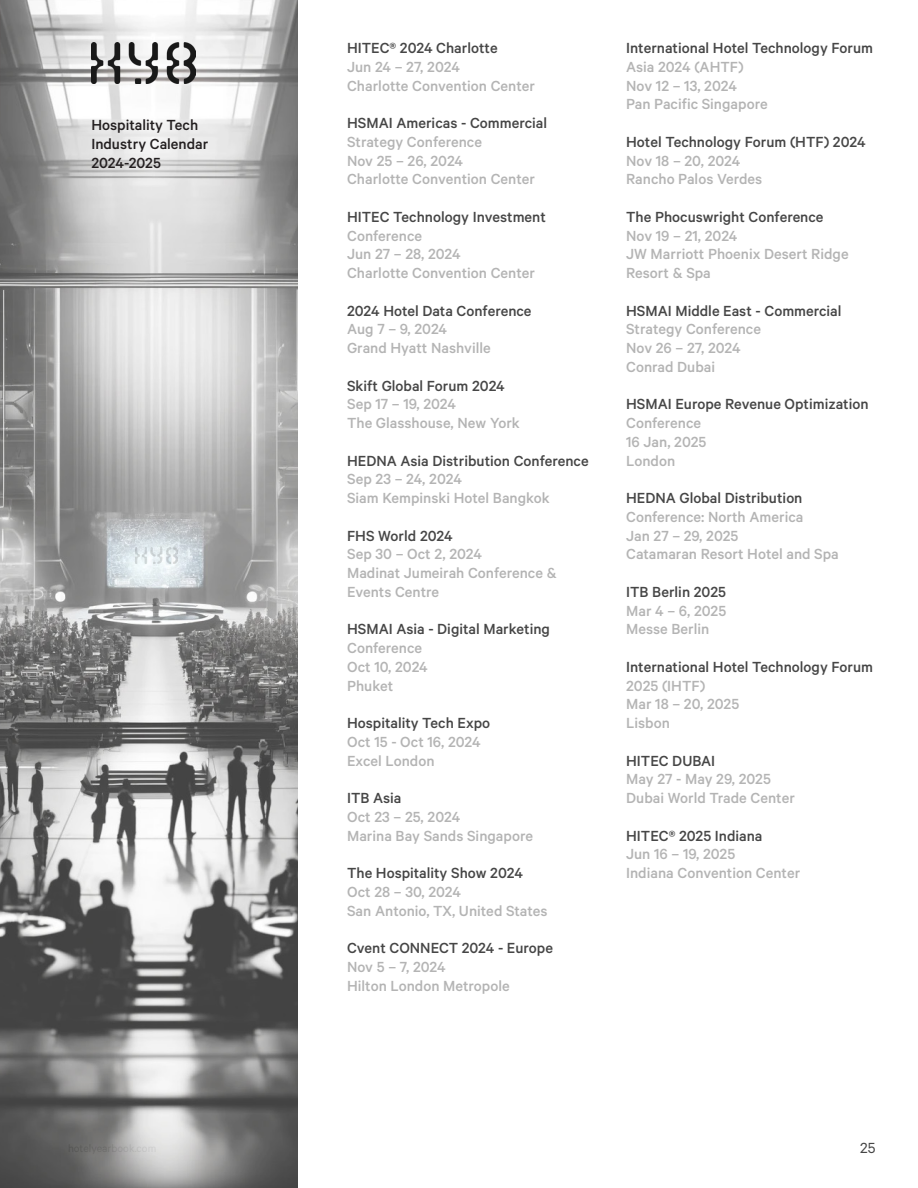
<style>
.page{position:relative;width:918px;height:1188px;background:#fff}
.page>*{position:absolute;margin:0;border:0;box-sizing:border-box;transform-origin:0 0}
.Paragraph_Style_1{font:500 16.5px/18.8px "Calibre";color:#b4b4b4}
.Paragraph_Style_1-2{font:500 16.5px/18.8px "Calibre";color:#464646}
.Paragraph_Style_1-3{font:500 16.5px "Calibre";color:#231f20}
.t1{font:16.5px "Calibre";color:#464646}
.s1{color:#b4b4b4}
</style>
<div class="page">
<img style="left:0;top:0;width:298px;height:1188px">
<img style="left:91px;top:43px;width:104px;height:40px">
<img style="left:136px;top:547px;width:41px;height:16px">
<p class="Paragraph_Style_1-3" style="left:91px;top:116px;width:108px">Hospitality Tech</p>
<p class="Paragraph_Style_1-3" style="left:91px;top:134px;width:119px">Industry Calendar</p>
<p class="Paragraph_Style_1-3" style="left:91px;top:153px;width:71px">2024-2025</p>
<p class="Paragraph_Style_1-2" style="left:347px;top:38px;width:152px">HITEC® 2024 Charlotte</p>
<p class="Paragraph_Style_1" style="left:347px;top:57px;width:114px">Jun 24 – 27, 2024</p>
<p class="Paragraph_Style_1" style="left:347px;top:76px;width:190px">Charlotte Convention Center</p>
<p class="Paragraph_Style_1-2" style="left:347px;top:113px;width:202px">HSMAI Americas - Commercial<br><span class="s1">Strategy Conference</span></p>
<p class="Paragraph_Style_1" style="left:347px;top:151px;width:118px">Nov 25 – 26, 2024</p>
<p class="Paragraph_Style_1" style="left:347px;top:170px;width:190px">Charlotte Convention Center</p>
<p class="Paragraph_Style_1-2" style="left:347px;top:207px;width:200px">HITEC Technology Investment<br><span class="s1">Conference</span></p>
<p class="Paragraph_Style_1" style="left:347px;top:245px;width:115px">Jun 27 – 28, 2024</p>
<p class="Paragraph_Style_1" style="left:347px;top:263px;width:190px">Charlotte Convention Center</p>
<p class="Paragraph_Style_1-2" style="left:347px;top:301px;width:186px">2024 Hotel Data Conference</p>
<p class="Paragraph_Style_1" style="left:347px;top:320px;width:102px">Aug 7 – 9, 2024</p>
<p class="Paragraph_Style_1" style="left:347px;top:338px;width:145px">Grand Hyatt Nashville</p>
<p class="Paragraph_Style_1-2" style="left:347px;top:376px;width:159px">Skift Global Forum 2024</p>
<p class="Paragraph_Style_1" style="left:347px;top:395px;width:111px">Sep 17 – 19, 2024</p>
<p class="Paragraph_Style_1" style="left:347px;top:413px;width:174px">The Glasshouse, New York</p>
<p class="Paragraph_Style_1-2" style="left:347px;top:451px;width:243px">HEDNA Asia Distribution Conference</p>
<p class="Paragraph_Style_1" style="left:347px;top:470px;width:116px">Sep 23 – 24, 2024</p>
<p class="Paragraph_Style_1" style="left:347px;top:488px;width:204px">Siam Kempinski Hotel Bangkok</p>
<p class="Paragraph_Style_1-2" style="left:347px;top:526px;width:107px">FHS World 2024</p>
<p class="Paragraph_Style_1" style="left:347px;top:545px;width:136px">Sep 30 – Oct 2, 2024</p>
<p class="Paragraph_Style_1" style="left:347px;top:563px;width:211px">Madinat Jumeirah Conference &amp;<br>Events Centre</p>
<p class="Paragraph_Style_1-2" style="left:347px;top:620px;width:204px">HSMAI Asia - Digital Marketing<br><span class="s1">Conference</span></p>
<p class="Paragraph_Style_1" style="left:347px;top:657px;width:82px">Oct 10, 2024</p>
<p class="Paragraph_Style_1" style="left:347px;top:676px;width:48px">Phuket</p>
<p class="Paragraph_Style_1-2" style="left:347px;top:713px;width:145px">Hospitality Tech Expo</p>
<p class="Paragraph_Style_1" style="left:347px;top:732px;width:135px">Oct 15 - Oct 16, 2024</p>
<p class="Paragraph_Style_1" style="left:347px;top:751px;width:89px">Excel London</p>
<p class="Paragraph_Style_1-2" style="left:347px;top:788px;width:56px">ITB Asia</p>
<p class="Paragraph_Style_1" style="left:347px;top:807px;width:115px">Oct 23 – 25, 2024</p>
<p class="Paragraph_Style_1" style="left:347px;top:826px;width:187px">Marina Bay Sands Singapore</p>
<p class="Paragraph_Style_1-2" style="left:347px;top:863px;width:177px">The Hospitality Show 2024</p>
<p class="Paragraph_Style_1" style="left:347px;top:882px;width:115px">Oct 28 – 30, 2024</p>
<p class="Paragraph_Style_1" style="left:347px;top:901px;width:202px">San Antonio, TX, United States</p>
<p class="Paragraph_Style_1-2" style="left:347px;top:938px;width:207px">Cvent CONNECT 2024 - Europe</p>
<p class="Paragraph_Style_1" style="left:347px;top:957px;width:100px">Nov 5 – 7, 2024</p>
<p class="Paragraph_Style_1" style="left:347px;top:976px;width:164px">Hilton London Metropole</p>
<p class="Paragraph_Style_1-2" style="left:626px;top:38px;width:249px">International Hotel Technology Forum<br><span class="s1">Asia 2024 (AHTF)</span></p>
<p class="Paragraph_Style_1" style="left:626px;top:76px;width:112px">Nov 12 – 13, 2024</p>
<p class="Paragraph_Style_1" style="left:626px;top:95px;width:143px">Pan Pacific Singapore</p>
<p class="Paragraph_Style_1-2" style="left:626px;top:132px;width:241px">Hotel Technology Forum (HTF) 2024</p>
<p class="Paragraph_Style_1" style="left:626px;top:151px;width:116px">Nov 18 – 20, 2024</p>
<p class="Paragraph_Style_1" style="left:626px;top:170px;width:138px">Rancho Palos Verdes</p>
<p class="Paragraph_Style_1-2" style="left:626px;top:207px;width:199px">The Phocuswright Conference</p>
<p class="Paragraph_Style_1" style="left:626px;top:226px;width:113px">Nov 19 – 21, 2024</p>
<p class="Paragraph_Style_1" style="left:626px;top:245px;width:224px">JW Marriott Phoenix Desert Ridge<br>Resort &amp; Spa</p>
<p class="Paragraph_Style_1-2" style="left:626px;top:301px;width:217px">HSMAI Middle East - Commercial<br><span class="s1">Strategy Conference</span></p>
<p class="Paragraph_Style_1" style="left:626px;top:338px;width:116px">Nov 26 – 27, 2024</p>
<p class="Paragraph_Style_1" style="left:626px;top:357px;width:91px">Conrad Dubai</p>
<p class="Paragraph_Style_1-2" style="left:626px;top:395px;width:244px">HSMAI Europe Revenue Optimization<br><span class="s1">Conference</span></p>
<p class="Paragraph_Style_1" style="left:626px;top:432px;width:82px">16 Jan, 2025</p>
<p class="Paragraph_Style_1" style="left:626px;top:451px;width:51px">London</p>
<p class="Paragraph_Style_1-2" style="left:626px;top:488px;width:179px">HEDNA Global Distribution<br><span class="s1">Conference: North America</span></p>
<p class="Paragraph_Style_1" style="left:626px;top:526px;width:114px">Jan 27 – 29, 2025</p>
<p class="Paragraph_Style_1" style="left:626px;top:545px;width:214px">Catamaran Resort Hotel and Spa</p>
<p class="Paragraph_Style_1-2" style="left:626px;top:582px;width:101px">ITB Berlin 2025</p>
<p class="Paragraph_Style_1" style="left:626px;top:601px;width:102px">Mar 4 – 6, 2025</p>
<p class="Paragraph_Style_1" style="left:626px;top:620px;width:85px">Messe Berlin</p>
<p class="Paragraph_Style_1-2" style="left:626px;top:657px;width:249px">International Hotel Technology Forum<br><span class="s1">2025 (IHTF)</span></p>
<p class="Paragraph_Style_1" style="left:626px;top:695px;width:115px">Mar 18 – 20, 2025</p>
<p class="Paragraph_Style_1" style="left:626px;top:713px;width:45px">Lisbon</p>
<p class="Paragraph_Style_1-2" style="left:626px;top:751px;width:91px">HITEC DUBAI</p>
<p class="Paragraph_Style_1" style="left:626px;top:770px;width:146px">May 27 - May 29, 2025</p>
<p class="Paragraph_Style_1" style="left:626px;top:788px;width:170px">Dubai World Trade Center</p>
<p class="Paragraph_Style_1-2" style="left:626px;top:826px;width:138px">HITEC® 2025 Indiana</p>
<p class="Paragraph_Style_1" style="left:626px;top:845px;width:111px">Jun 16 – 19, 2025</p>
<p class="Paragraph_Style_1" style="left:626px;top:863px;width:176px">Indiana Convention Center</p>
<p class="t1" style="left:860px;top:1138px;width:17px">25</p>
</div>
